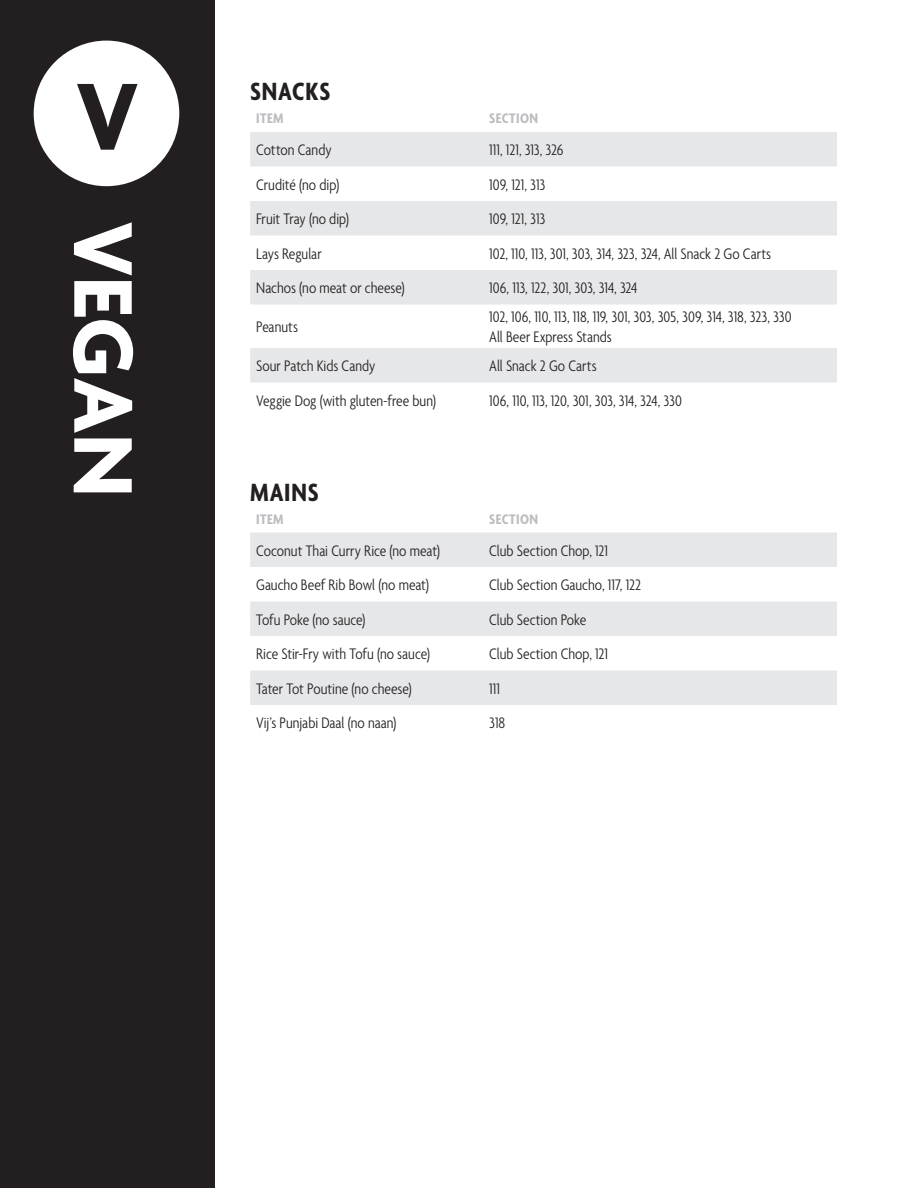
<style>
.page{position:relative;width:918px;height:1188px;background:#fff}
.page>*{position:absolute;margin:0;border:0;box-sizing:border-box;transform-origin:0 0}
.t1{font:700 102.45px "Agenda";color:#231f20}
.t2{font:700 90px "Agenda";color:#fff}
.t3{font:700 condensed 27px "Agenda";letter-spacing:.03em;color:#231f20}
.t4{font:300 condensed 16.5px/19.8px "Agenda";color:#231f20}
.t5{font:700 condensed 15px "Agenda";letter-spacing:.03em;color:#bcbdc0}
</style>
<div class="page">
<div style="left:0;top:0;width:214px;height:1188px;background:#231f20"></div>
<div style="left:38px;top:45px;width:137px;height:137px;background:#fff;border-radius:50%"></div>
<div style="left:34px;top:41px;width:145px;height:145px;border:9px solid #fff;border-radius:50%"></div>
<svg style="left:250px;top:132px;width:587px;height:251px;fill:#e6e7e9"></svg>
<svg style="left:250px;top:532px;width:587px;height:173px;fill:#e6e7e9"></svg>
<h1 class="t1" style="left:76px;top:54px;width:64px">V</h1>
<p class="t3" style="left:250px;top:76px;width:82px">SNACKS</p>
<p class="t5" style="left:256px;top:109px;width:29px">ITEM</p>
<p class="t5" style="left:489px;top:109px;width:50px">SECTION</p>
<p class="t4" style="left:256px;top:140px;width:77px">Cotton Candy</p>
<p class="t4" style="left:489px;top:140px;width:76px">111, 121, 313, 326</p>
<p class="t4" style="left:256px;top:174px;width:85px">Crudité (no dip)</p>
<p class="t4" style="left:489px;top:174px;width:57px">109, 121, 313</p>
<p class="t4" style="left:256px;top:209px;width:95px">Fruit Tray (no dip)</p>
<p class="t4" style="left:489px;top:209px;width:57px">109, 121, 313</p>
<p class="t4" style="left:256px;top:243px;width:67px">Lays Regular</p>
<p class="t4" style="left:489px;top:243px;width:283px">102, 110, 113, 301, 303, 314, 323, 324, All Snack 2 Go Carts</p>
<p class="t4" style="left:256px;top:278px;width:150px">Nachos (no meat or cheese)</p>
<p class="t4" style="left:489px;top:278px;width:150px">106, 113, 122, 301, 303, 314, 324</p>
<p class="t4" style="left:256px;top:317px;width:43px">Peanuts</p>
<p class="t4" style="left:489px;top:307px;width:304px">102, 106, 110, 113, 118, 119, 301, 303, 305, 309, 314, 318, 323, 330<br>All Beer Express Stands</p>
<p class="t4" style="left:256px;top:356px;width:121px">Sour Patch Kids Candy</p>
<p class="t4" style="left:489px;top:356px;width:109px">All Snack 2 Go Carts</p>
<p class="t4" style="left:256px;top:390px;width:181px">Veggie Dog (with gluten-free bun)</p>
<p class="t4" style="left:489px;top:390px;width:194px">106, 110, 113, 120, 301, 303, 314, 324, 330</p>
<p class="t2" style="left:158px;top:221px;width:277px;rotate:90deg">VEGAN</p>
<p class="t3" style="left:250px;top:476px;width:70px">MAINS</p>
<p class="t5" style="left:256px;top:510px;width:29px">ITEM</p>
<p class="t5" style="left:489px;top:510px;width:50px">SECTION</p>
<p class="t4" style="left:256px;top:540px;width:185px">Coconut Thai Curry Rice (no meat)</p>
<p class="t4" style="left:489px;top:540px;width:120px">Club Section Chop, 121</p>
<p class="t4" style="left:256px;top:575px;width:174px">Gaucho Beef Rib Bowl (no meat)</p>
<p class="t4" style="left:489px;top:575px;width:153px">Club Section Gaucho, 117, 122</p>
<p class="t4" style="left:256px;top:609px;width:111px">Tofu Poke (no sauce)</p>
<p class="t4" style="left:489px;top:609px;width:98px">Club Section Poke</p>
<p class="t4" style="left:256px;top:644px;width:175px">Rice Stir-Fry with Tofu (no sauce)</p>
<p class="t4" style="left:489px;top:644px;width:120px">Club Section Chop, 121</p>
<p class="t4" style="left:256px;top:678px;width:157px">Tater Tot Poutine (no cheese)</p>
<p class="t4" style="left:489px;top:678px;width:12px">111</p>
<p class="t4" style="left:256px;top:713px;width:142px">Vij’s Punjabi Daal (no naan)</p>
<p class="t4" style="left:489px;top:713px;width:18px">318</p>
</div>
